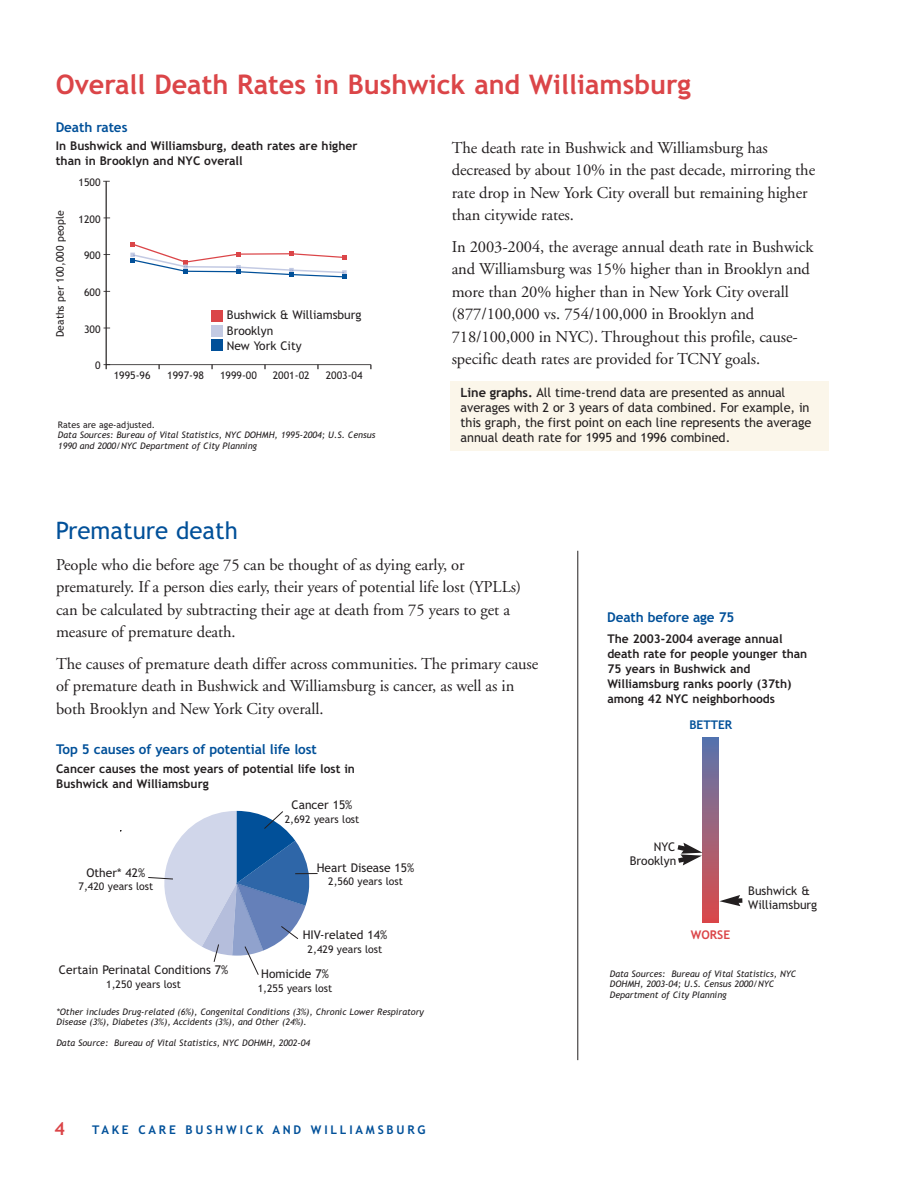
<style>
.page{position:relative;width:918px;height:1188px;background:#fff}
.page>*{position:absolute;margin:0;border:0;box-sizing:border-box;transform-origin:0 0}
.t1{font:700 27px "Trebuchet MSPS";color:#db4548}
.t2{font:24px "Trebuchet MS";color:#015099}
.t3{font:700 18px "Trebuchet MSPS";color:#db4548}
.t4{font:16.5px/22.5px "Adobe Garamond";letter-spacing:-.005em;color:#231f20}
.t5{font:700 13.5px "Trebuchet MSPS";letter-spacing:-.005em;color:#015099}
.t6{font:12.75px/15px "Trebuchet MS";letter-spacing:-.005em;color:#231f20}
.t7{font:700 12px/15px "Trebuchet MSPS";color:#231f20}
.t8{font:12px/13.5px "Trebuchet MS";color:#231f20}
.t9{font:700 12px "Trebuchet MSPS";letter-spacing:.235em;color:#015099}
.t10{font:700 12px "Trebuchet MSPS";color:#db4548}
.t11{font:10.5px "Trebuchet MS";color:#231f20}
.t12{font:italic 9px/10.5px "Trebuchet MSPS";color:#231f20}
.t13{font:9px "Trebuchet MS";color:#231f20}
.s1{font-family:"Trebuchet MSPS";font-weight:700}
</style>
<div class="page">
<hr style="left:106px;top:364px;width:265px;height:1px;background:#231f20">
<hr style="left:106px;top:181px;width:1px;height:184px;background:#231f20">
<svg style="left:104px;top:364px;width:6px;height:5px"></svg>
<svg style="left:130px;top:242px;width:217px;height:37px"></svg>
<svg style="left:677px;top:738px;width:66px;height:185px"></svg>
<hr style="left:578px;top:551px;width:1px;height:509px;background:#231f20">
<div style="left:450px;top:381px;width:378px;height:69px;background:#fbf6ea"></div>
<svg style="left:148px;top:810px;width:170px;height:165px"></svg>
<div style="left:211px;top:311px;width:11px;height:11px;background:#db4548"></div>
<div style="left:211px;top:340px;width:11px;height:11px;background:#015099"></div>
<div style="left:211px;top:325px;width:11px;height:11px;background:#c3cae3"></div>
<h1 class="t1" style="left:56px;top:74px;width:637px">Overall Death Rates in Bushwick and Williamsburg</h1>
<p class="t5" style="left:56px;top:122px;width:73px">Death rates</p>
<p class="t7" style="left:56px;top:139px;width:303px">In Bushwick and Williamsburg, death rates are higher than in Brooklyn and NYC overall</p>
<p class="t11" style="left:54px;top:337px;width:128px;rotate:-90deg">Deaths per 100,000 people</p>
<p class="t11" style="left:84px;top:176px;width:18px">500</p>
<p class="t11" style="left:84px;top:213px;width:18px">200</p>
<p class="t11" style="left:84px;top:250px;width:18px">900</p>
<p class="t11" style="left:84px;top:286px;width:18px">600</p>
<p class="t11" style="left:84px;top:323px;width:18px">300</p>
<p class="t11" style="left:95px;top:360px;width:7px">0</p>
<p class="t11" style="left:114px;top:369px;width:38px">1995-96</p>
<p class="t8" style="left:227px;top:307px;width:136px;line-height:15.8px">Bushwick &amp; Williamsburg<br>Brooklyn</p>
<p class="t8" style="left:227px;top:339px;width:76px">New York City</p>
<p class="t11" style="left:167px;top:369px;width:38px">1997-98</p>
<p class="t11" style="left:220px;top:369px;width:38px">1999-00</p>
<p class="t11" style="left:273px;top:369px;width:38px">2001-02</p>
<p class="t11" style="left:326px;top:369px;width:38px">2003-04</p>
<p class="t13" style="left:58px;top:419px;width:99px">Rates are age-adjusted.</p>
<p class="t12" style="left:58px;top:431px;width:319px">Data Sources: Bureau of Vital Statistics, NYC DOHMH, 1995-2004; U.S. Census<br>1990 and 2000/NYC Department of City Planning</p>
<h2 class="t2" style="left:56px;top:516px;width:183px">Premature death</h2>
<p class="t4" style="left:452px;top:138px;width:365px">The death rate in Bushwick and Williamsburg has decreased by about 10% in the past decade, mirroring the rate drop in New York City overall but remaining higher than citywide rates.</p>
<p class="t4" style="left:452px;top:237px;width:363px">In 2003-2004, the average annual death rate in Bushwick and Williamsburg was 15% higher than in Brooklyn and more than 20% higher than in New York City overall (877/100,000 vs. 754/100,000 in Brooklyn and 718/100,000 in NYC). Throughout this profile, cause&shy;specific death rates are provided for TCNY goals.</p>
<p class="t6" style="left:461px;top:385px;width:352px"><span class="s1">Line graphs.</span> All time-trend data are presented as annual averages with 2 or 3 years of data combined. For example, in this graph, the first point on each line represents the average annual death rate for 1995 and 1996 combined.</p>
<p class="t4" style="left:56px;top:555px;width:467px">People who die before age 75 can be thought of as dying early, or prematurely. If a person dies early, their years of potential life lost (YPLLs) can be calculated by subtracting their age at death from 75 years to get a measure of premature death.</p>
<p class="t4" style="left:56px;top:654px;width:484px">The causes of premature death differ across communities. The primary cause of premature death in Bushwick and Williamsburg is cancer, as well as in both Brooklyn and New York City overall.</p>
<p class="t5" style="left:56px;top:744px;width:262px">Top 5 causes of years of potential life lost</p>
<p class="t7" style="left:56px;top:762px;width:300px">Cancer causes the most years of potential life lost in<br>Bushwick and Williamsburg</p>
<p class="t8" style="left:86px;top:866px;width:60px">Other* 42%</p>
<p class="t11" style="left:79px;top:880px;width:76px">7,420 years lost</p>
<p class="t8" style="left:59px;top:964px;width:171px">Certain Perinatal Conditions 7%</p>
<p class="t11" style="left:106px;top:978px;width:76px">1,250 years lost</p>
<p class="t8" style="left:292px;top:799px;width:62px">Cancer 15%</p>
<p class="t11" style="left:285px;top:813px;width:76px">2,692 years lost</p>
<p class="t8" style="left:317px;top:861px;width:99px">Heart Disease 15%</p>
<p class="t11" style="left:328px;top:875px;width:76px">2,560 years lost</p>
<p class="t8" style="left:303px;top:929px;width:86px">HIV-related 14%</p>
<p class="t11" style="left:308px;top:943px;width:76px">2,429 years lost</p>
<p class="t8" style="left:261px;top:967px;width:69px">Homicide 7%</p>
<p class="t11" style="left:258px;top:982px;width:76px">1,255 years lost</p>
<p class="t12" style="left:57px;top:1007px;width:369px">*Other includes Drug-related (6%), Congenital Conditions (3%), Chronic Lower Respiratory<br>Disease (3%), Diabetes (3%), Accidents (3%), and Other (24%).</p>
<p class="t12" style="left:56px;top:1039px;width:255px">Data Source: Bureau of Vital Statistics, NYC DOHMH, 2002-04</p>
<p class="t3" style="left:54px;top:1122px;width:12px">4</p>
<p class="t9" style="left:92px;top:1126px;width:335px">TAKE CARE BUSHWICK AND WILLIAMSBURG</p>
<p class="t5" style="left:607px;top:612px;width:129px">Death before age 75</p>
<p class="t7" style="left:607px;top:633px;width:202px">The 2003-2004 average annual death rate for people younger than<br>75 years in Bushwick and<br>Williamsburg ranks poorly (37th) among 42 NYC neighborhoods</p>
<p class="t9" style="left:689px;top:721px;width:44px">BETTER</p>
<p class="t8" style="left:654px;top:840px;width:23px">NYC</p>
<p class="t8" style="left:630px;top:854px;width:48px">Brooklyn</p>
<p class="t10" style="left:691px;top:931px;width:41px">WORSE</p>
<p class="t8" style="left:748px;top:884px;width:71px">Bushwick &amp;<br>Williamsburg</p>
<p class="t12" style="left:610px;top:969px;width:188px">Data Sources: Bureau of Vital Statistics, NYC<br>DOHMH, 2003-04; U.S. Census 2000/NYC<br>Department of City Planning</p>
</div>
